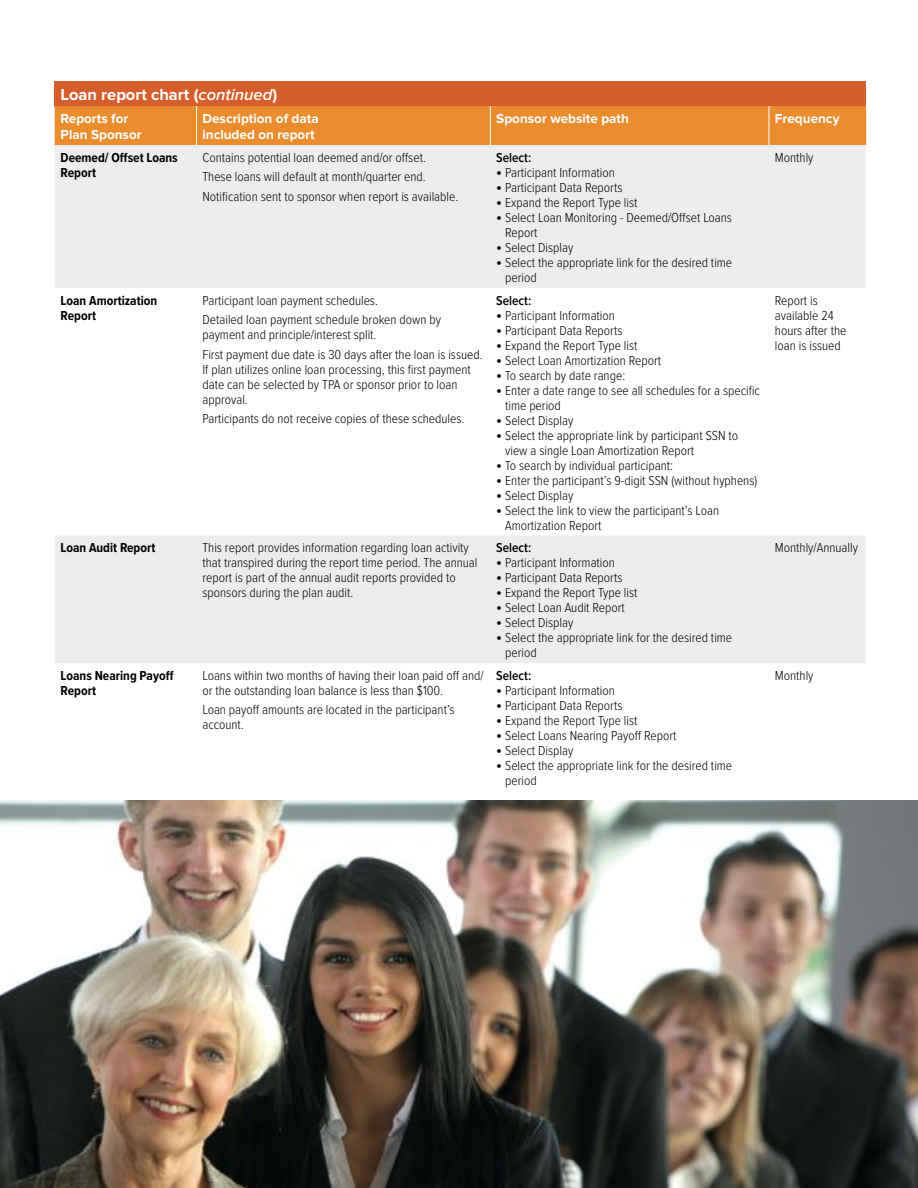
<style>
.page{position:relative;width:918px;height:1188px;background:#fff}
.page>*{position:absolute;margin:0;border:0;box-sizing:border-box;transform-origin:0 0}
.t1{font:700 16.5px "Proxima Nova";color:#fff}
.t2{font:300 13.5px/15px "Proxima Nova Cond";color:#000}
.t3{font:700 13.5px/15px "Proxima Nova Cond";color:#000}
.t4{font:700 13.5px/16.5px "Proxima Nova";color:#fff}
.t5{font:600 13.5px "Proxima Nova Cond";color:#000}
.s1{font-weight:600;font-style:italic}
.s2{font-weight:600;font-size:16.5px}
</style>
<div class="page">
<img style="left:0;top:800px;width:918px;height:388px">
<div style="left:55px;top:81px;width:811px;height:25px;background:#d65e2c"></div>
<div style="left:55px;top:106px;width:811px;height:39px;background:#ea8b2e"></div>
<svg style="left:55px;top:145px;width:811px;height:518px;fill:#ededed"></svg>
<hr style="left:196px;top:106px;width:1px;height:39px;background:#fff">
<hr style="left:490px;top:106px;width:1px;height:39px;background:#fff">
<hr style="left:769px;top:106px;width:1px;height:39px;background:#fff">
<p class="t1" style="left:61px;top:85px;width:218px">Loan report chart (<span class="s1">continued</span>)</p>
<p class="t4" style="left:61px;top:110px;width:83px">Reports for<br>Plan Sponsor</p>
<p class="t4" style="left:202px;top:110px;width:118px">Description of data included on report</p>
<p class="t4" style="left:496px;top:110px;width:134px">Sponsor website path</p>
<p class="t4" style="left:775px;top:110px;width:66px">Frequency</p>
<p class="t3" style="left:61px;top:150px;width:119px">Deemed/ Offset Loans<br>Report</p>
<p class="t2" style="left:202px;top:148px;width:257px;line-height:19.5px">Contains potential loan deemed and/or offset.<br>These loans will default at month/quarter end.<br>Notification sent to sponsor when report is available.</p>
<p class="t5" style="left:496px;top:149px;width:36px">Select:</p>
<p class="t2" style="left:775px;top:150px;width:40px">Monthly</p>
<p class="t2" style="left:496px;top:165px;width:120px"><span class="s2">•</span> Participant Information</p>
<p class="t2" style="left:496px;top:180px;width:128px"><span class="s2">•</span> Participant Data Reports</p>
<p class="t2" style="left:496px;top:195px;width:143px"><span class="s2">•</span> Expand the Report Type list</p>
<p class="t2" style="left:505px;top:210px;width:228px;text-indent:-9px"><span class="s2">•</span> Select Loan Monitoring - Deemed/Offset Loans<br>Report</p>
<p class="t2" style="left:496px;top:240px;width:79px"><span class="s2">•</span> Select Display</p>
<p class="t2" style="left:505px;top:255px;width:229px;text-indent:-9px"><span class="s2">•</span> Select the appropriate link for the desired time period</p>
<p class="t3" style="left:61px;top:293px;width:98px">Loan Amortization<br>Report</p>
<p class="t2" style="left:202px;top:291px;width:240px;line-height:19.5px">Participant loan payment schedules.<br>Detailed loan payment schedule broken down by</p>
<p class="t2" style="left:202px;top:325px;width:282px;line-height:19.5px">payment and principle/interest split.<br>First payment due date is 30 days after the loan is issued.</p>
<p class="t2" style="left:202px;top:362px;width:270px">If plan utilizes online loan processing, this first payment date can be selected by TPA or sponsor prior to loan approval.</p>
<p class="t2" style="left:202px;top:411px;width:264px">Participants do not receive copies of these schedules.</p>
<p class="t5" style="left:496px;top:292px;width:36px">Select:</p>
<p class="t2" style="left:496px;top:308px;width:120px"><span class="s2">•</span> Participant Information</p>
<p class="t2" style="left:496px;top:323px;width:128px"><span class="s2">•</span> Participant Data Reports</p>
<p class="t2" style="left:496px;top:338px;width:143px"><span class="s2">•</span> Expand the Report Type list</p>
<p class="t2" style="left:496px;top:353px;width:166px"><span class="s2">•</span> Select Loan Amortization Report</p>
<p class="t2" style="left:496px;top:368px;width:130px"><span class="s2">•</span> To search by date range:</p>
<p class="t2" style="left:505px;top:383px;width:256px;text-indent:-9px"><span class="s2">•</span> Enter a date range to see all schedules for a specific time period</p>
<p class="t2" style="left:496px;top:413px;width:79px"><span class="s2">•</span> Select Display</p>
<p class="t2" style="left:505px;top:428px;width:235px;text-indent:-9px"><span class="s2">•</span> Select the appropriate link by participant SSN to view a single Loan Amortization Report</p>
<p class="t2" style="left:496px;top:458px;width:178px"><span class="s2">•</span> To search by individual participant:</p>
<p class="t2" style="left:496px;top:473px;width:262px"><span class="s2">•</span> Enter the participant’s 9-digit SSN (without hyphens)</p>
<p class="t2" style="left:496px;top:488px;width:79px"><span class="s2">•</span> Select Display</p>
<p class="t2" style="left:505px;top:503px;width:215px;text-indent:-9px"><span class="s2">•</span> Select the link to view the participant’s Loan<br>Amortization Report</p>
<p class="t3" style="left:61px;top:541px;width:96px">Loan Audit Report</p>
<p class="t2" style="left:202px;top:540px;width:277px">This report provides information regarding loan activity that transpired during the report time period. The annual report is part of the annual audit reports provided to sponsors during the plan audit.</p>
<p class="t5" style="left:496px;top:540px;width:36px">Select:</p>
<p class="t2" style="left:496px;top:555px;width:120px"><span class="s2">•</span> Participant Information</p>
<p class="t2" style="left:496px;top:570px;width:128px"><span class="s2">•</span> Participant Data Reports</p>
<p class="t2" style="left:496px;top:585px;width:143px"><span class="s2">•</span> Expand the Report Type list</p>
<p class="t2" style="left:496px;top:600px;width:130px"><span class="s2">•</span> Select Loan Audit Report</p>
<p class="t2" style="left:496px;top:615px;width:79px"><span class="s2">•</span> Select Display</p>
<p class="t2" style="left:505px;top:630px;width:229px;text-indent:-9px"><span class="s2">•</span> Select the appropriate link for the desired time period</p>
<p class="t3" style="left:61px;top:668px;width:115px">Loans Nearing Payoff<br>Report</p>
<p class="t2" style="left:202px;top:668px;width:283px">Loans within two months of having their loan paid off and/ or the outstanding loan balance is less than $100.</p>
<p class="t2" style="left:202px;top:703px;width:254px">Loan payoff amounts are located in the participant’s account.</p>
<p class="t5" style="left:496px;top:667px;width:36px">Select:</p>
<p class="t2" style="left:496px;top:683px;width:120px"><span class="s2">•</span> Participant Information</p>
<p class="t2" style="left:496px;top:698px;width:128px"><span class="s2">•</span> Participant Data Reports</p>
<p class="t2" style="left:496px;top:713px;width:143px"><span class="s2">•</span> Expand the Report Type list</p>
<p class="t2" style="left:496px;top:728px;width:182px"><span class="s2">•</span> Select Loans Nearing Payoff Report</p>
<p class="t2" style="left:496px;top:743px;width:79px"><span class="s2">•</span> Select Display</p>
<p class="t2" style="left:505px;top:758px;width:229px;text-indent:-9px"><span class="s2">•</span> Select the appropriate link for the desired time period</p>
<p class="t2" style="left:775px;top:293px;width:73px">Report is available 24 hours after the loan is issued</p>
<p class="t2" style="left:775px;top:540px;width:85px">Monthly/Annually</p>
<p class="t2" style="left:775px;top:668px;width:40px">Monthly</p>
</div>
